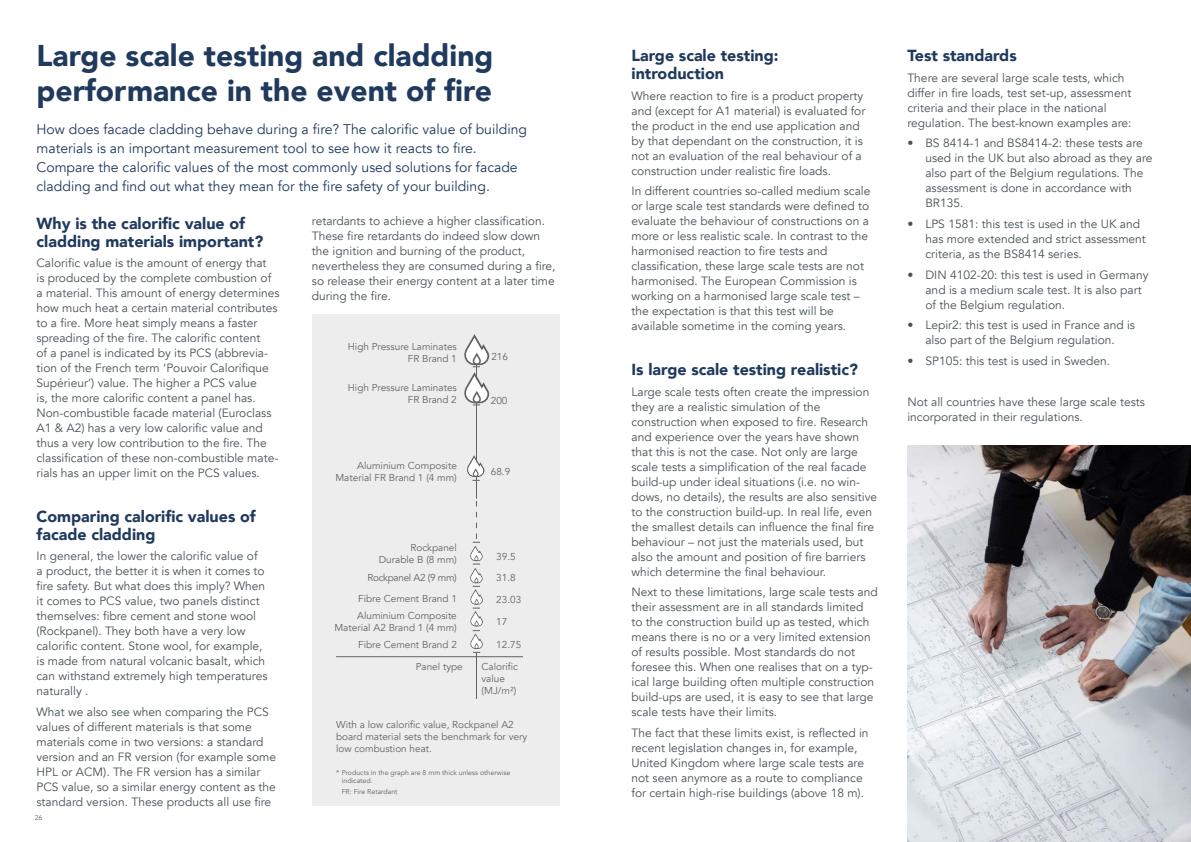
<style>
.page{position:relative;width:1191px;height:842px;background:#fff}
.page>*{position:absolute;margin:0;border:0;box-sizing:border-box;transform-origin:0 0}
.t1{font:900 30px/35px "Avenir";color:#203a5d}
.t2{font:900 16px/18px "Avenir";color:#203a5d}
.t3{font:14px/19px "Avenir";color:#203a5d}
.t4{font:12px/15px "Avenir";color:#485156}
.t5{font:10px/12px "Avenir";color:#646363;text-align:right}
.t6{font:10px "Avenir";letter-spacing:-.03em;color:#646363}
.t7{font:7px/8px "Avenir";color:#646363}
</style>
<div class="page">
<img style="left:907px;top:445px;width:284px;height:397px">
<div style="left:312px;top:315px;width:247px;height:491px;background:#ededed"></div>
<hr style="left:476px;top:345px;width:1px;height:154px;background:#646363">
<svg style="left:464px;top:334px;width:25px;height:71px"></svg>
<svg style="left:467px;top:455px;width:17px;height:26px"></svg>
<svg style="left:470px;top:501px;width:13px;height:152px"></svg>
<hr style="left:476px;top:652px;width:1px;height:47px;background:#646363">
<hr style="left:336px;top:656px;width:187px;height:1px;background:#646363">
<h1 class="t1" style="left:37px;top:37px;width:458px">Large scale testing and cladding performance in the event of fire</h1>
<p class="t3" style="left:37px;top:120px;width:492px">How does facade cladding behave during a fire? The calorific value of building materials is an important measurement tool to see how it reacts to fire.<br>Compare the calorific values of the most commonly used solutions for facade cladding and find out what they mean for the fire safety of your building.</p>
<h2 class="t2" style="left:37px;top:214px;width:228px">Why is the calorific value of cladding materials important?</h2>
<p class="t4" style="left:37px;top:256px;width:245px">Calorific value is the amount of energy that<br>is produced by the complete combustion of a material. This amount of energy determines how much heat a certain material contributes to a fire. More heat simply means a faster spreading of the fire. The calorific content<br>of a panel is indicated by its PCS (abbrevia&shy;tion of the French term ‘Pouvoir Calorifique Supérieur’) value. The higher a PCS value<br>is, the more calorific content a panel has.<br>Non-combustible facade material (Euroclass A1 &amp; A2) has a very low calorific value and thus a very low contribution to the fire. The classification of these non-combustible mate&shy;rials has an upper limit on the PCS values.</p>
<h2 class="t2" style="left:37px;top:507px;width:221px">Comparing calorific values of facade cladding</h2>
<p class="t4" style="left:37px;top:549px;width:232px">In general, the lower the calorific value of<br>a product, the better it is when it comes to fire safety. But what does this imply? When it comes to PCS value, two panels distinct themselves: fibre cement and stone wool (Rockpanel). They both have a very low calorific content. Stone wool, for example, is made from natural volcanic basalt, which can withstand extremely high temperatures naturally .</p>
<p class="t4" style="left:37px;top:704px;width:241px">What we also see when comparing the PCS values of different materials is that some materials come in two versions: a standard version and an FR version (for example some HPL or ACM). The FR version has a similar PCS value, so a similar energy content as the standard version. These products all use fire</p>
<p class="t7" style="left:35px;top:814px;width:9px">26</p>
<p class="t4" style="left:312px;top:213px;width:245px">retardants to achieve a higher classification.<br>These fire retardants do indeed slow down the ignition and burning of the product, nevertheless they are consumed during a fire, so release their energy content at a later time during the fire.</p>
<p class="t5" style="left:348px;top:341px;width:111px">High Pressure Laminates<br>FR Brand 1</p>
<p class="t5" style="left:348px;top:382px;width:111px">High Pressure Laminates<br>FR Brand 2</p>
<p class="t5" style="left:491px;top:351px;width:18px">216</p>
<p class="t5" style="left:491px;top:395px;width:18px">200</p>
<p class="t5" style="left:335px;top:459px;width:123px">Aluminium Composite<br>Material FR Brand 1 (4 mm)</p>
<p class="t5" style="left:491px;top:466px;width:21px">68.9</p>
<p class="t5" style="left:379px;top:542px;width:79px">Rockpanel<br>Durable B (8 mm)</p>
<p class="t6" style="left:367px;top:571px;width:91px">Rockpanel A2 (9 mm)</p>
<p class="t5" style="left:334px;top:610px;width:124px">Aluminium Composite<br>Material A2 Brand 1 (4 mm)</p>
<p class="t5" style="left:358px;top:593px;width:100px">Fibre Cement Brand 1</p>
<p class="t5" style="left:358px;top:639px;width:100px">Fibre Cement Brand 2</p>
<p class="t5" style="left:416px;top:661px;width:49px">Panel type</p>
<p class="t5" style="left:496px;top:546px;width:21px;line-height:21.1px;text-align:left">39.5<br>31.8</p>
<p class="t5" style="left:496px;top:589px;width:27px;line-height:21.8px;text-align:left">23.03<br>17</p>
<p class="t5" style="left:496px;top:639px;width:27px">12.75</p>
<p class="t5" style="left:481px;top:661px;width:38px;text-align:left">Calorific value (MJ/m²)</p>
<p class="t5" style="left:336px;top:718px;width:193px;text-align:left">With a low calorific value, Rockpanel A2 board material sets the benchmark for very low combustion heat.</p>
<p class="t7" style="left:342px;top:769px;width:170px;text-indent:-6px">* Products in the graph are 8 mm thick unless otherwise indicated.</p>
<p class="t7" style="left:342px;top:788px;width:57px">FR: Fire Retardant</p>
<h2 class="t2" style="left:631px;top:46px;width:148px">Large scale testing: introduction</h2>
<p class="t4" style="left:631px;top:88px;width:235px">Where reaction to fire is a product property and (except for A1 material) is evaluated for the product in the end use application and by that dependant on the construction, it is not an evaluation of the real behaviour of a construction under realistic fire loads.</p>
<p class="t4" style="left:631px;top:184px;width:240px">In different countries so-called medium scale or large scale test standards were defined to evaluate the behaviour of constructions on a more or less realistic scale. In contrast to the harmonised reaction to fire tests and classification, these large scale tests are not harmonised. The European Commission is working on a harmonised large scale test – the expectation is that this test will be available sometime in the coming years.</p>
<h2 class="t2" style="left:631px;top:360px;width:228px">Is large scale testing realistic?</h2>
<p class="t4" style="left:631px;top:384px;width:247px">Large scale tests often create the impression they are a realistic simulation of the construction when exposed to fire. Research and experience over the years have shown that this is not the case. Not only are large scale tests a simplification of the real facade build-up under ideal situations (i.e. no win&shy;dows, no details), the results are also sensitive to the construction build-up. In real life, even the smallest details can influence the final fire behaviour – not just the materials used, but also the amount and position of fire barriers which determine the final behaviour.</p>
<p class="t4" style="left:631px;top:585px;width:248px">Next to these limitations, large scale tests and their assessment are in all standards limited<br>to the construction build up as tested, which means there is no or a very limited extension of results possible. Most standards do not foresee this. When one realises that on a typ&shy;ical large building often multiple construction build-ups are used, it is easy to see that large scale tests have their limits.</p>
<p class="t4" style="left:631px;top:725px;width:239px">The fact that these limits exist, is reflected in recent legislation changes in, for example, United Kingdom where large scale tests are not seen anymore as a route to compliance for certain high-rise buildings (above 18 m).</p>
<h2 class="t2" style="left:907px;top:46px;width:111px">Test standards</h2>
<p class="t4" style="left:907px;top:70px;width:226px">There are several large scale tests, which differ in fire loads, test set-up, assessment criteria and their place in the national regulation. The best-known examples are:</p>
<p class="t4" style="left:925px;top:136px;width:228px;text-indent:-18px">• BS 8414-1 and BS8414-2: these tests are used in the UK but also abroad as they are also part of the Belgium regulations. The assessment is done in accordance with BR135.</p>
<p class="t4" style="left:925px;top:217px;width:222px;text-indent:-18px">• LPS 1581: this test is used in the UK and has more extended and strict assessment criteria, as the BS8414 series.</p>
<p class="t4" style="left:925px;top:267px;width:224px;text-indent:-18px">• DIN 4102-20: this test is used in Germany and is a medium scale test. It is also part of the Belgium regulation.</p>
<p class="t4" style="left:907px;top:318px;width:229px;text-align:center">• Lepir2: this test is used in France and is also part of the Belgium regulation.</p>
<p class="t4" style="left:907px;top:354px;width:204px">• SP105: this test is used in Sweden.</p>
<p class="t4" style="left:907px;top:395px;width:239px">Not all countries have these large scale tests incorporated in their regulations.</p>
</div>
